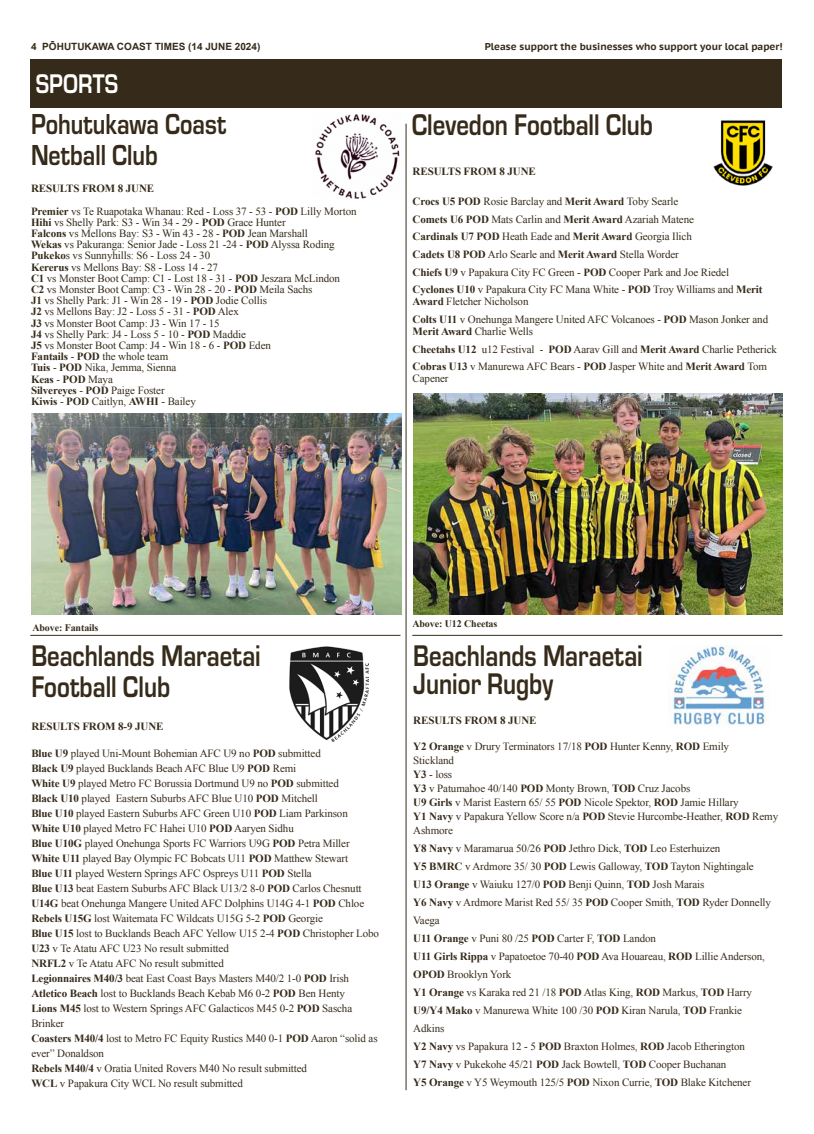
<style>
.page{position:relative;width:814px;height:1134px;background:#fff}
.page>*{position:absolute;margin:0;border:0;box-sizing:border-box;transform-origin:0 0}
.t1{font:700 31px/28.7px "Eurostile";color:#362b1a;scale:.8 1}
.t2{font:700 30px/31px "Eurostile";color:#362b1a;scale:.8 1}
.t3{font:700 28px "Eurostile";letter-spacing:.005em;color:#fff;scale:.8 1}
.t4{font:11px/15px "Times New Roman";letter-spacing:-.01em;color:#362b1a}
.t5{font:700 11px "Times New Roman";letter-spacing:-.01em;color:#362b1a}
.t6{font:700 10px "PT Sans Caption";color:#362b1a}
.t7{font:700 10px "Arial";color:#362b1a}
.t8{font:700 10px "Times New Roman";letter-spacing:-.01em;color:#362b1a}
.s1{font-weight:700}
</style>
<div class="page">
<img style="left:668px;top:645px;width:101px;height:80px">
<hr style="left:405px;top:124px;width:1px;height:966px;background:#362b1a">
<div style="left:30px;top:60px;width:751px;height:48px;background:#362b1a"></div>
<img style="left:32px;top:413px;width:369px;height:202px">
<img style="left:315px;top:114px;width:85px;height:85px">
<hr style="left:30px;top:635px;width:370px;height:1px;background:#362b1a">
<img style="left:713px;top:120px;width:60px;height:66px">
<img style="left:413px;top:394px;width:369px;height:221px">
<img style="left:289px;top:646px;width:80px;height:96px">
<hr style="left:412px;top:635px;width:370px;height:1px;background:#362b1a">
<p class="t7" style="left:31px;top:40px;width:231px">4 PŌHUTUKAWA COAST TIMES (14 JUNE 2024)</p>
<p class="t6" style="left:484px;top:40px;width:299px">Please support the businesses who support your local paper!</p>
<h3 class="t3" style="left:36px;top:64px;width:105px">SPORTS</h3>
<h2 class="t2" style="left:31px;top:107px;width:245px">Pohutukawa Coast<br>Netball Club</h2>
<p class="t4" style="left:31px;top:177px;width:327px;line-height:22.4px"><span class="s1">RESULTS FROM 8 JUNE<br>Premier</span> vs Te Ruapotaka Whanau: Red - Loss 37 - 53 - <span class="s1">POD</span> Lilly Morton</p>
<p class="t4" style="left:31px;top:216px;width:310px;line-height:11.2px"><span class="s1">Hihi</span> vs Shelly Park: S3 - Win 34 - 29 - <span class="s1">POD</span> Grace Hunter<br><span class="s1">Falcons</span> vs Mellons Bay: S3 - Win 43 - 28 - <span class="s1">POD</span> Jean Marshall <span class="s1">Wekas</span> vs Pakuranga: Senior Jade - Loss 21 -24 - <span class="s1">POD</span> Alyssa Roding <span class="s1">Pukeko</span>s vs Sunnyhills: S6 - Loss 24 - 30<br><span class="s1">Kererus</span> vs Mellons Bay: S8 - Loss 14 - 27<br><span class="s1">C1</span> vs Monster Boot Camp: C1 - Lost 18 - 31 - <span class="s1">POD</span> Jeszara McLindon <span class="s1">C2</span> vs Monster Boot Camp: C3 - Win 28 - 20 - <span class="s1">POD</span> Meila Sachs<br><span class="s1">J1</span> vs Shelly Park: J1 - Win 28 - 19 - <span class="s1">POD</span> Jodie Collis<br><span class="s1">J2</span> vs Mellons Bay: J2 - Loss 5 - 31 - <span class="s1">POD</span> Alex<br><span class="s1">J3</span> vs Monster Boot Camp: J3 - Win 17 - 15<br><span class="s1">J4</span> vs Shelly Park: J4 - Loss 5 - 10 - <span class="s1">POD</span> Maddie<br><span class="s1">J5</span> vs Monster Boot Camp: J4 - Win 18 - 6 - <span class="s1">POD</span> Eden<br><span class="s1">Fantails</span> - <span class="s1">POD</span> the whole team<br><span class="s1">Tuis</span> - <span class="s1">POD</span> Nika, Jemma, Sienna<br><span class="s1">Keas</span> - <span class="s1">POD</span> Maya<br><span class="s1">Silvereyes</span> - <span class="s1">POD</span> Paige Foster<br><span class="s1">Kiwis</span> - <span class="s1">POD</span> Caitlyn, <span class="s1">AWHI</span> - Bailey</p>
<h1 class="t1" style="left:412px;top:108px;width:303px">Clevedon Football Club</h1>
<p class="t5" style="left:412px;top:164px;width:125px">RESULTS FROM 8 JUNE</p>
<p class="t4" style="left:412px;top:192px;width:351px;line-height:17.7px"><span class="s1">Crocs U5 POD</span> Rosie Barclay and <span class="s1">Merit Award</span> Toby Searle<br><span class="s1">Comets U6 POD</span> Mats Carlin and <span class="s1">Merit Award</span> Azariah Matene<br><span class="s1">Cardinals U7 POD</span> Heath Eade and <span class="s1">Merit Award</span> Georgia Ilich<br><span class="s1">Cadets U8 POD</span> Arlo Searle and <span class="s1">Merit Award</span> Stella Worder<br><span class="s1">Chiefs U9</span> v Papakura City FC Green - <span class="s1">POD</span> Cooper Park and Joe Riedel <span class="s1">Cyclones U10</span> v Papakura City FC Mana White - <span class="s1">POD</span> Troy Williams and <span class="s1">Merit</span></p>
<p class="t4" style="left:412px;top:293px;width:357px;line-height:17.7px"><span class="s1">Award</span> Fletcher Nicholson<br><span class="s1">Colts U11</span> v Onehunga Mangere United AFC Volcanoes - <span class="s1">POD</span> Mason Jonker and</p>
<p class="t4" style="left:412px;top:322px;width:366px;line-height:17.7px"><span class="s1">Merit Award</span> Charlie Wells<br><span class="s1">Cheetahs U12</span> u12 Festival - <span class="s1">POD</span> Aarav Gill and <span class="s1">Merit Award</span> Charlie Petherick<br><span class="s1">Cobras U13</span> v Manurewa AFC Bears - <span class="s1">POD</span> Jasper White and <span class="s1">Merit Award</span> Tom</p>
<p class="t4" style="left:412px;top:371px;width:37px">Capener</p>
<p class="t8" style="left:32px;top:620px;width:68px">Above: Fantails</p>
<h1 class="t1" style="left:31px;top:638px;width:288px;line-height:31px">Beachlands Maraetai<br>Football Club</h1>
<p class="t5" style="left:31px;top:719px;width:134px">RESULTS FROM 8-9 JUNE</p>
<p class="t4" style="left:31px;top:746px;width:349px"><span class="s1">Blue U9</span> played Uni-Mount Bohemian AFC U9 no <span class="s1">POD</span> submitted<br><span class="s1">Black U9</span> played Bucklands Beach AFC Blue U9 <span class="s1">POD</span> Remi<br><span class="s1">White U9</span> played Metro FC Borussia Dortmund U9 no <span class="s1">POD</span> submitted<br><span class="s1">Black U10</span> played Eastern Suburbs AFC Blue U10 <span class="s1">POD</span> Mitchell<br><span class="s1">Blue U10</span> played Eastern Suburbs AFC Green U10 <span class="s1">POD</span> Liam Parkinson<br><span class="s1">White U10</span> played Metro FC Hahei U10 <span class="s1">POD</span> Aaryen Sidhu<br><span class="s1">Blue U10G</span> played Onehunga Sports FC Warriors U9G <span class="s1">POD</span> Petra Miller <span class="s1">White U11</span> played Bay Olympic FC Bobcats U11 <span class="s1">POD</span> Matthew Stewart<br><span class="s1">Blue U11</span> played Western Springs AFC Ospreys U11 <span class="s1">POD</span> Stella<br><span class="s1">Blue U13</span> beat Eastern Suburbs AFC Black U13/2 8-0 <span class="s1">POD</span> Carlos Chesnutt <span class="s1">U14G</span> beat Onehunga Mangere United AFC Dolphins U14G 4-1 <span class="s1">POD</span> Chloe <span class="s1">Rebels U15G</span> lost Waitemata FC Wildcats U15G 5-2 <span class="s1">POD</span> Georgie<br><span class="s1">Blue U15</span> lost to Bucklands Beach AFC Yellow U15 2-4 <span class="s1">POD</span> Christopher Lobo <span class="s1">U23</span> v Te Atatu AFC U23 No result submitted<br><span class="s1">NRFL2</span> v Te Atatu AFC No result submitted<br><span class="s1">Legionnaires M40/3</span> beat East Coast Bays Masters M40/2 1-0 <span class="s1">POD</span> Irish <span class="s1">Atletico Beach</span> lost to Bucklands Beach Kebab M6 0-2 <span class="s1">POD</span> Ben Henty<br><span class="s1">Lions M45</span> lost to Western Springs AFC Galacticos M45 0-2 <span class="s1">POD</span> Sascha Brinker<br><span class="s1">Coasters M40/4</span> lost to Metro FC Equity Rustics M40 0-1 <span class="s1">POD</span> Aaron “solid as ever” Donaldson<br><span class="s1">Rebels M40/4</span> v Oratia United Rovers M40 No result submitted<br><span class="s1">WCL</span> v Papakura City WCL No result submitted</p>
<p class="t8" style="left:412px;top:617px;width:86px">Above: U12 Cheetas</p>
<h1 class="t1" style="left:413px;top:639px;width:288px">Beachlands Maraetai<br>Junior Rugby</h1>
<p class="t5" style="left:413px;top:713px;width:125px">RESULTS FROM 8 JUNE</p>
<p class="t4" style="left:413px;top:739px;width:366px;line-height:14px"><span class="s1">Y2 Orange</span> v Drury Terminators 17/18 <span class="s1">POD</span> Hunter Kenny, <span class="s1">ROD</span> Emily<br>Stickland<br><span class="s1">Y3</span> - loss<br><span class="s1">Y3</span> v Patumahoe 40/140 <span class="s1">POD</span> Monty Brown, <span class="s1">TOD</span> Cruz Jacobs<br><span class="s1">U9 Girls</span> v Marist Eastern 65/ 55 <span class="s1">POD</span> Nicole Spektor, <span class="s1">ROD</span> Jamie Hillary<br><span class="s1">Y1 Navy</span> v Papakura Yellow Score n/a <span class="s1">POD</span> Stevie Hurcombe-Heather, <span class="s1">ROD</span> Remy Ashmore</p>
<p class="t4" style="left:413px;top:840px;width:359px;line-height:18px"><span class="s1">Y8 Navy</span> v Maramarua 50/26 <span class="s1">POD</span> Jethro Dick, <span class="s1">TOD</span> Leo Esterhuizen<br><span class="s1">Y5 BMRC</span> v Ardmore 35/ 30 <span class="s1">POD</span> Lewis Galloway, <span class="s1">TOD</span> Tayton Nightingale <span class="s1">U13 Orange</span> v Waiuku 127/0 <span class="s1">POD</span> Benji Quinn, <span class="s1">TOD</span> Josh Marais<br><span class="s1">Y6 Navy</span> v Ardmore Marist Red 55/ 35 <span class="s1">POD</span> Cooper Smith, <span class="s1">TOD</span> Ryder Donnelly Vaega<br><span class="s1">U11 Orange</span> v Puni 80 /25 <span class="s1">POD</span> Carter F, <span class="s1">TOD</span> Landon<br><span class="s1">U11 Girls Rippa</span> v Papatoetoe 70-40 <span class="s1">POD</span> Ava Houareau, <span class="s1">ROD</span> Lillie Anderson, <span class="s1">OPOD</span> Brooklyn York<br><span class="s1">Y1 Orange</span> vs Karaka red 21 /18 <span class="s1">POD</span> Atlas King, <span class="s1">ROD</span> Markus, <span class="s1">TOD</span> Harry <span class="s1">U9/Y4 Mako</span> v Manurewa White 100 /30 <span class="s1">POD</span> Kiran Narula, <span class="s1">TOD</span> Frankie Adkins<br><span class="s1">Y2 Navy</span> vs Papakura 12 - 5 <span class="s1">POD</span> Braxton Holmes, <span class="s1">ROD</span> Jacob Etherington<br><span class="s1">Y7 Navy</span> v Pukekohe 45/21 <span class="s1">POD</span> Jack Bowtell, <span class="s1">TOD</span> Cooper Buchanan<br><span class="s1">Y5 Orange</span> v Y5 Weymouth 125/5 <span class="s1">POD</span> Nixon Currie, <span class="s1">TOD</span> Blake Kitchener</p>
</div>
